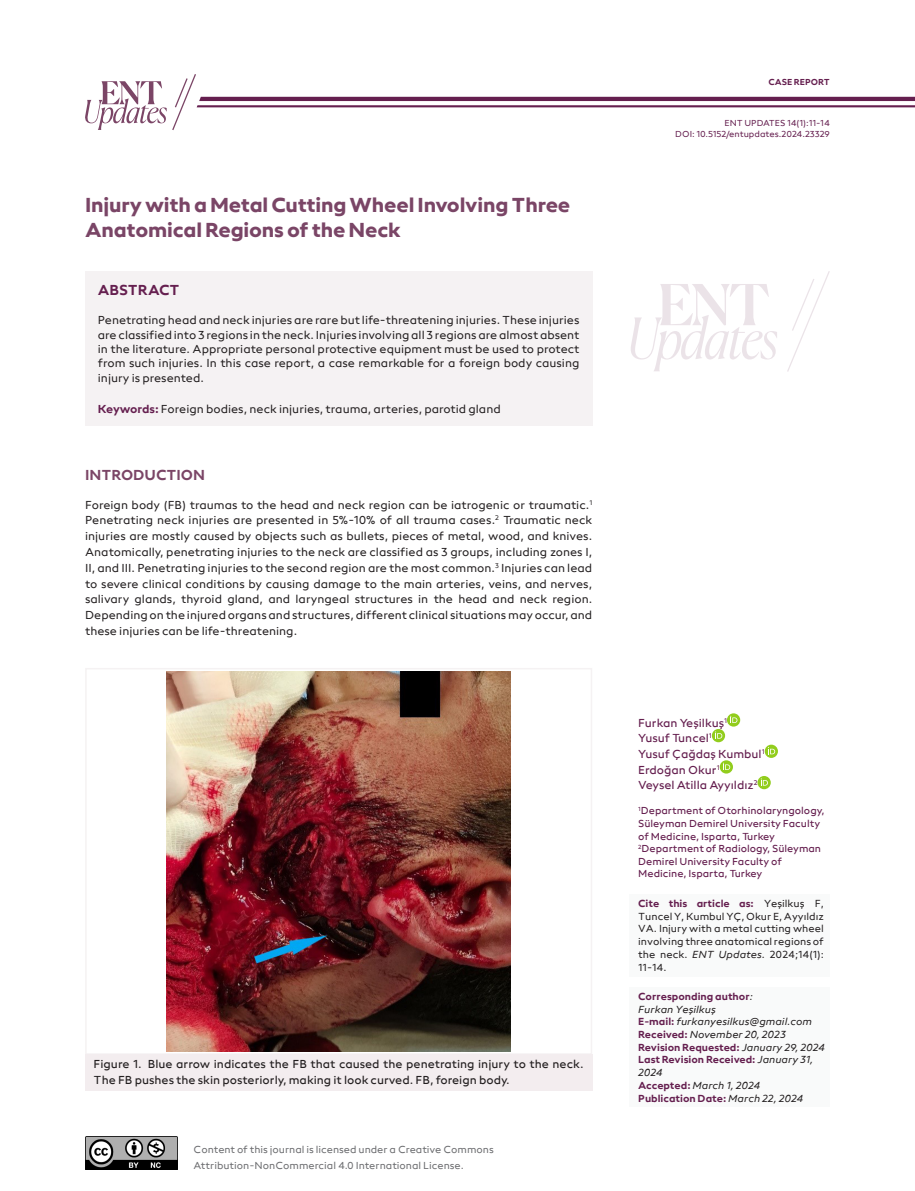
<style>
.page{position:relative;width:915px;height:1191px;background:#fff}
.page>*{position:absolute;margin:0;border:0;box-sizing:border-box;transform-origin:0 0}
.t1{font:700 21px/25.2px "neue Radial A Extra";letter-spacing:-.01em;color:#7a4566}
.t2{font:15px "neue Radial A Bold";color:#7b4566}
.t3{font:15px "neue Radial A Bold";color:#651f4f}
.t4{font:12px/15.8px "neue Radial A Regular";color:#231f20;text-align:justify}
.t5{font:12px/15.8px "neue Radial A Book";color:#231f20}
.t6{font:12px/15.6px "neue Radial A Book";color:#651f4f}
.t7{font:10.65px/12.8px "neue Radial A Bold";color:#651f4f}
.t8{font:10.65px/12.8px "neue Radial A Regular";color:#231f20;text-align:justify}
.t9{font:italic 10.65px/12.8px "neue Radial A Regular";color:#231f20}
.t10{font:10.5px/12.6px "neue Radial A Book";color:#651f4f}
.t11{font:10.5px/15.8px "neue Radial A Regular";color:#6c6d70}
.t12{font:9px/10.8px "neue Radial A Regular";color:#651f4f;text-align:right}
.t13{font:9px "neue Radial A Bold";color:#651f4f}
.s1{font-family:"neue Radial A Bold";color:#651f4f}
.s2{font-family:"neue Radial A Regular";color:#231f20}
.s3{font-style:italic}
.s4{font-family:"neue Radial A Regular";font-style:italic;color:#231f20}
.s5{font-family:"neue Radial A Bold";font-style:normal;color:#651f4f}
</style>
<div class="page">
<svg style="left:85px;top:74px;width:829px;height:56px"></svg>
<svg style="left:631px;top:284px;width:145px;height:87px"></svg>
<svg style="left:787px;top:271px;width:43px;height:101px"></svg>
<div style="left:85px;top:271px;width:507px;height:39px;background:#f5f2f3"></div>
<div style="left:85px;top:306px;width:507px;height:90px;background:#f5f2f3"></div>
<div style="left:85px;top:395px;width:507px;height:31px;background:#f5f2f3"></div>
<div style="left:629px;top:894px;width:200px;height:83px;background:#f9fafa"></div>
<svg style="left:726px;top:713px;width:14px;height:13px"></svg>
<svg style="left:730px;top:716px;width:7px;height:7px"></svg>
<svg style="left:711px;top:729px;width:13px;height:13px"></svg>
<svg style="left:714px;top:731px;width:8px;height:7px"></svg>
<svg style="left:764px;top:744px;width:13px;height:14px"></svg>
<svg style="left:767px;top:747px;width:7px;height:7px"></svg>
<svg style="left:719px;top:760px;width:13px;height:13px"></svg>
<svg style="left:722px;top:762px;width:8px;height:8px"></svg>
<svg style="left:757px;top:776px;width:13px;height:13px"></svg>
<svg style="left:760px;top:778px;width:7px;height:7px"></svg>
<div style="left:629px;top:987px;width:200px;height:45px;background:#f9fafa"></div>
<div style="left:629px;top:1029px;width:200px;height:77px;background:#f9fafa"></div>
<div style="left:85px;top:668px;width:507px;height:386px;border:2px solid #f5f2f3"></div>
<div style="left:85px;top:1054px;width:507px;height:36px;background:#f3edef"></div>
<img style="left:166px;top:671px;width:345px;height:380px">
<img style="left:85px;top:1136px;width:93px;height:33px">
<h1 class="t1" style="left:85px;top:193px;width:486px">Injury with a Metal Cutting Wheel Involving Three<br>Anatomical Regions of the Neck</h1>
<p class="t3" style="left:98px;top:284px;width:83px">ABSTRACT</p>
<p class="t4" style="left:98px;top:314px;width:483px;line-height:14.4px">Penetrating head and neck injuries are rare but life-threatening injuries. These injuries are classified into 3 regions in the neck. Injuries involving all 3 regions are almost absent in the literature. Appropriate personal protective equipment must be used to protect from such injuries. In this case report, a case remarkable for a foreign body causing injury is presented.</p>
<p class="t4" style="left:98px;top:402px;width:404px"><span class="s1">Keywords:</span> Foreign bodies, neck injuries, trauma, arteries, parotid gland</p>
<p class="t2" style="left:85px;top:468px;width:121px">INTRODUCTION</p>
<p class="t4" style="left:85px;top:497px;width:508px">Foreign body (FB) traumas to the head and neck region can be iatrogenic or traumatic.<sup>1<br></sup>Penetrating neck injuries are presented in 5%-10% of all trauma cases.<sup>2</sup> Traumatic neck injuries are mostly caused by objects such as bullets, pieces of metal, wood, and knives.<br>Anatomically, penetrating injuries to the neck are classified as 3 groups, including zones I, II, and III. Penetrating injuries to the second region are the most common.<sup>3</sup> Injuries can lead to severe clinical conditions by causing damage to the main arteries, veins, and nerves, salivary glands, thyroid gland, and laryngeal structures in the head and neck region.<br>Depending on the injured organs and structures, different clinical situations may occur, and these injuries can be life-threatening.</p>
<p class="t5" style="left:94px;top:1056px;width:491px">Figure 1. Blue arrow indicates the FB that caused the penetrating injury to the neck.<br>The FB pushes the skin posteriorly, making it look curved. FB, foreign body.</p>
<p class="t11" style="left:193px;top:1142px;width:301px">Content of this journal is licensed under a Creative Commons<br>Attribution-NonCommercial 4.0 International License.</p>
<p class="t13" style="left:768px;top:78px;width:63px">CASE REPORT</p>
<p class="t12" style="left:675px;top:118px;width:156px">ENT UPDATES 14(1):11-14<br>DOI: 10.5152/entupdates.2024.23329</p>
<p class="t6" style="left:638px;top:715px;width:128px">Furkan Yeşilkuş<sup>1<br></sup>Yusuf Tuncel<sup>1<br></sup>Yusuf Çağdaş Kumbul<sup>1<br></sup>Erdoğan Okur<sup>1<br></sup>Veysel Atilla Ayyıldız<sup>2</sup></p>
<p class="t10" style="left:638px;top:805px;width:188px"><sup>1</sup>Department of Otorhinolaryngology, Süleyman Demirel University Faculty of Medicine, Isparta, Turkey <sup>2</sup>Department of Radiology, Süleyman Demirel University Faculty of Medicine, Isparta, Turkey</p>
<p class="t7" style="left:638px;top:897px;width:187px">Cite this article as: <span class="s2">Yeşilkuş F,</span></p>
<p class="t8" style="left:638px;top:910px;width:187px">Tuncel Y, Kumbul YÇ, Okur E, Ayyıldız VA. Injury with a metal cutting wheel involving three anatomical regions of the neck. <span class="s3">ENT Updates.</span> 2024;14(1):<br>11-14.</p>
<p class="t7" style="left:638px;top:990px;width:116px">Corresponding author<span class="s4">:</span></p>
<p class="t9" style="left:638px;top:1003px;width:175px">Furkan Yeşilkuş<br><span class="s5">E-mail:</span> furkanyesilkus@gmail.com<br><span class="s5">Received:</span> November 20, 2023</p>
<p class="t7" style="left:638px;top:1041px;width:188px">Revision Requested: <span class="s4">January 29, 2024<br></span>Last Revision Received: <span class="s4">January 31,</span></p>
<p class="t9" style="left:638px;top:1067px;width:124px">2024<br><span class="s5">Accepted:</span> March 1, 2024</p>
<p class="t7" style="left:638px;top:1092px;width:166px">Publication Date: <span class="s4">March 22, 2024</span></p>
</div>
